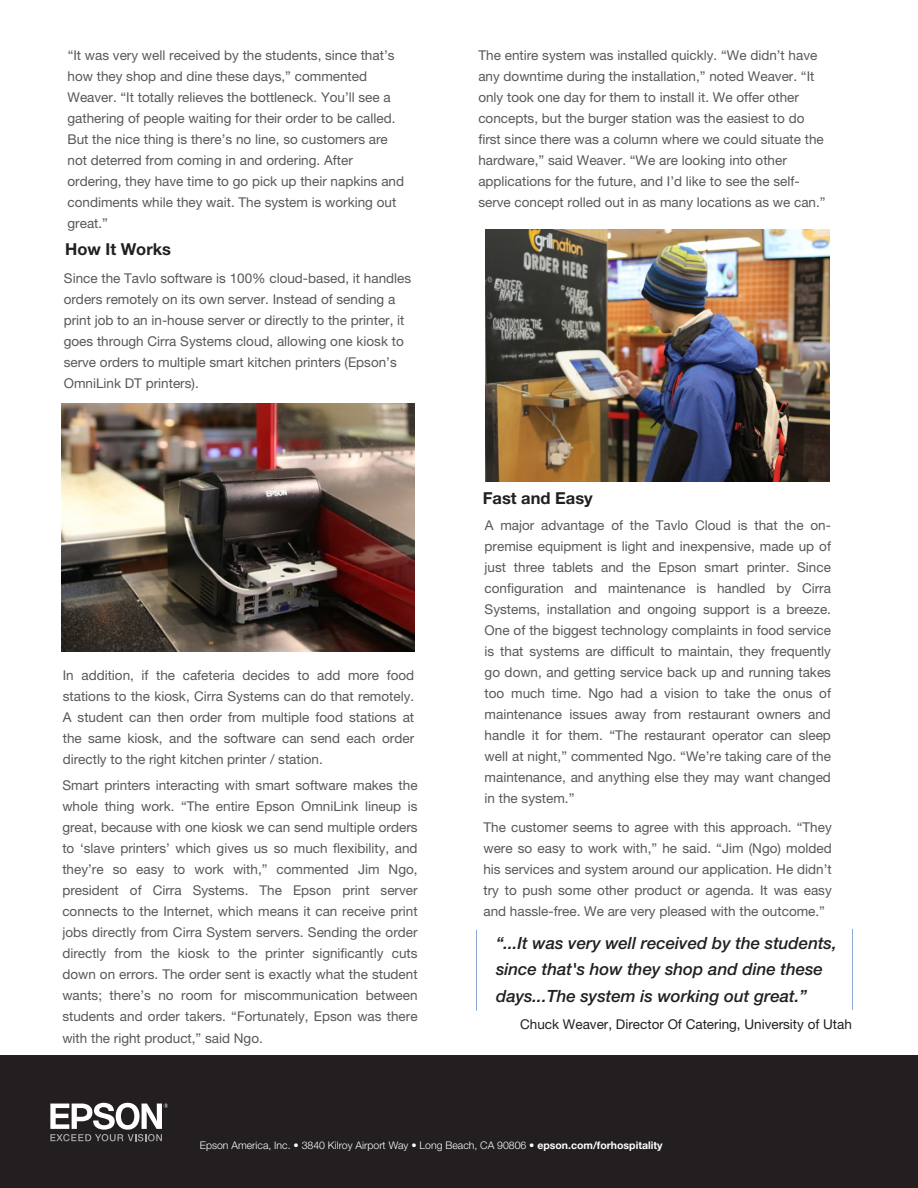
<style>
.page{position:relative;width:918px;height:1188px;background:#fff}
.page>*{position:absolute;margin:0;border:0;box-sizing:border-box;transform-origin:0 0}
.t1{font:italic 500 16.8px/26.8px "Helvetica Neue LT Std";color:#231f20}
.t2{font:700 16.5px "Helvetica Neue LT Std";color:#231f20}
.t3{font:13.5px/21px "Helvetica Neue LT Std";color:#57585a;text-align:justify}
.t4{font:13.5px "Helvetica Neue LT Std";color:#231f20}
.t5{font:300 10.5px "Helvetica Neue LT Std";color:#fff}
.s1{font-weight:700}
</style>
<div class="page">
<div style="left:0;top:1055px;width:918px;height:133px;background:#231f20"></div>
<svg style="left:50px;top:1103px;width:118px;height:38px"></svg>
<img style="left:486px;top:229px;width:343px;height:253px">
<img style="left:61px;top:404px;width:354px;height:248px">
<hr style="left:476px;top:930px;width:1px;height:81px;background:#0d4da1">
<hr style="left:852px;top:929px;width:1px;height:81px;background:#0d4da1">
<p class="t3" style="left:68px;top:45px;width:338px;text-align:left">“It was very well received by the students, since that’s how they shop and dine these days,” commented Weaver. “It totally relieves the bottleneck. You’ll see a gathering of people waiting for their order to be called.<br>But the nice thing is there’s no line, so customers are not deterred from coming in and ordering. After ordering, they have time to go pick up their napkins and condiments while they wait. The system is working out great.”</p>
<p class="t2" style="left:65px;top:239px;width:107px">How It Works</p>
<p class="t3" style="left:64px;top:267px;width:349px;text-align:left">Since the Tavlo software is 100% cloud-based, it handles orders remotely on its own server. Instead of sending a print job to an in-house server or directly to the printer, it goes through Cirra Systems cloud, allowing one kiosk to serve orders to multiple smart kitchen printers (Epson’s OmniLink DT printers).</p>
<p class="t3" style="left:63px;top:664px;width:353px">In addition, if the cafeteria decides to add more food stations to the kiosk, Cirra Systems can do that remotely.<br>A student can then order from multiple food stations at the same kiosk, and the software can send each order directly to the right kitchen printer / station.</p>
<p class="t3" style="left:62px;top:775px;width:357px">Smart printers interacting with smart software makes the whole thing work. “The entire Epson OmniLink lineup is great, because with one kiosk we can send multiple orders to ‘slave printers’ which gives us so much flexibility, and they’re so easy to work with,” commented Jim Ngo, president of Cirra Systems. The Epson print server connects to the Internet, which means it can receive print jobs directly from Cirra System servers. Sending the order directly from the kiosk to the printer significantly cuts down on errors. The order sent is exactly what the student wants; there’s no room for miscommunication between students and order takers. “Fortunately, Epson was there with the right product,” said Ngo.</p>
<p class="t3" style="left:478px;top:45px;width:349px;text-align:left">The entire system was installed quickly. “We didn’t have any downtime during the installation,” noted Weaver. “It only took one day for them to install it. We offer other concepts, but the burger station was the easiest to do first since there was a column where we could situate the hardware,” said Weaver. “We are looking into other applications for the future, and I’d like to see the self&shy;serve concept rolled out in as many locations as we can.”</p>
<p class="t2" style="left:483px;top:488px;width:112px">Fast and Easy</p>
<p class="t3" style="left:485px;top:515px;width:348px">A major advantage of the Tavlo Cloud is that the on&shy;premise equipment is light and inexpensive, made up of just three tablets and the Epson smart printer. Since configuration and maintenance is handled by Cirra Systems, installation and ongoing support is a breeze.<br>One of the biggest technology complaints in food service is that systems are difficult to maintain, they frequently go down, and getting service back up and running takes too much time. Ngo had a vision to take the onus of maintenance issues away from restaurant owners and handle it for them. “The restaurant operator can sleep well at night,” commented Ngo. “We’re taking care of the maintenance, and anything else they may want changed in the system.”</p>
<p class="t3" style="left:483px;top:816px;width:350px">The customer seems to agree with this approach. “They were so easy to work with,” he said. “Jim (Ngo) molded his services and system around our application. He didn’t try to push some other product or agenda. It was easy and hassle-free. We are very pleased with the outcome.”</p>
<p class="t1" style="left:496px;top:929px;width:342px">“...It was very well received by the students, since that's how they shop and dine these days...The system is working out great.”</p>
<p class="t4" style="left:520px;top:1016px;width:333px">Chuck Weaver, Director Of Catering, University of Utah</p>
<p class="t5" style="left:200px;top:1139px;width:464px">Epson America, Inc. • 3840 Kilroy Airport Way • Long Beach, CA 90806 • <span class="s1">epson.com/forhospitality</span></p>
</div>
